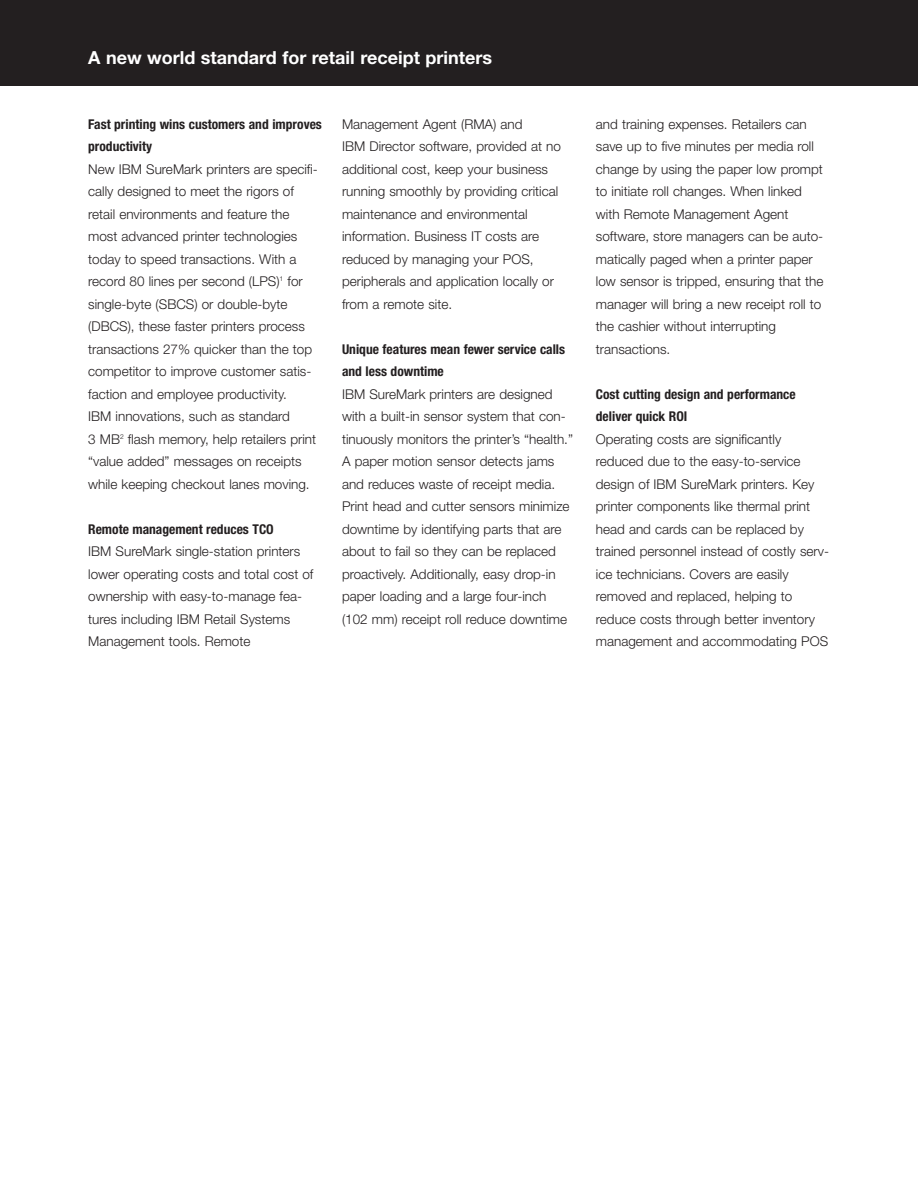
<style>
.page{position:relative;width:918px;height:1188px;background:#fff}
.page>*{position:absolute;margin:0;border:0;box-sizing:border-box;transform-origin:0 0}
.t1{font:700 18px "Helvetica Neue";color:#fff}
.t2{font:300 13.5px/22.5px "Helvetica Neue";color:#231f20}
.t3{font:700 condensed 13.5px/22.5px "Helvetica Neue";color:#231f20}
</style>
<div class="page">
<div style="left:0;top:0;width:918px;height:85px;background:#231f20"></div>
<h1 class="t1" style="left:88px;top:51px;width:405px">A new world standard for retail receipt printers</h1>
<h2 class="t3" style="left:88px;top:114px;width:235px">Fast printing wins customers and improves productivity</h2>
<p class="t2" style="left:88px;top:159px;width:231px">New IBM SureMark printers are specifi&shy;cally designed to meet the rigors of retail environments and feature the most advanced printer technologies today to speed transactions. With a record 80 lines per second (LPS)<sup>1</sup> for single-byte (SBCS) or double-byte (DBCS), these faster printers process transactions 27% quicker than the top competitor to improve customer satis&shy;faction and employee productivity.<br>IBM innovations, such as standard<br>3 MB<sup>2</sup> flash memory, help retailers print “value added” messages on receipts while keeping checkout lanes moving.</p>
<h2 class="t3" style="left:88px;top:519px;width:187px">Remote management reduces TCO</h2>
<p class="t2" style="left:88px;top:541px;width:227px">IBM SureMark single-station printers lower operating costs and total cost of ownership with easy-to-manage fea&shy;tures including IBM Retail Systems Management tools. Remote</p>
<p class="t2" style="left:342px;top:114px;width:220px">Management Agent (RMA) and<br>IBM Director software, provided at no additional cost, keep your business running smoothly by providing critical maintenance and environmental information. Business IT costs are reduced by managing your POS, peripherals and application locally or from a remote site.</p>
<h2 class="t3" style="left:342px;top:339px;width:225px">Unique features mean fewer service calls and less downtime</h2>
<p class="t2" style="left:342px;top:384px;width:232px">IBM SureMark printers are designed with a built-in sensor system that con&shy;tinuously monitors the printer’s “health.” A paper motion sensor detects jams and reduces waste of receipt media.<br>Print head and cutter sensors minimize downtime by identifying parts that are about to fail so they can be replaced proactively. Additionally, easy drop-in paper loading and a large four-inch (102 mm) receipt roll reduce downtime</p>
<p class="t2" style="left:596px;top:114px;width:229px">and training expenses. Retailers can save up to five minutes per media roll change by using the paper low prompt to initiate roll changes. When linked with Remote Management Agent software, store managers can be auto&shy;matically paged when a printer paper low sensor is tripped, ensuring that the manager will bring a new receipt roll to the cashier without interrupting transactions.</p>
<h2 class="t3" style="left:596px;top:384px;width:201px">Cost cutting design and performance deliver quick ROI</h2>
<p class="t2" style="left:596px;top:429px;width:235px">Operating costs are significantly reduced due to the easy-to-service design of IBM SureMark printers. Key printer components like thermal print head and cards can be replaced by trained personnel instead of costly serv&shy;ice technicians. Covers are easily removed and replaced, helping to reduce costs through better inventory management and accommodating POS</p>
</div>
